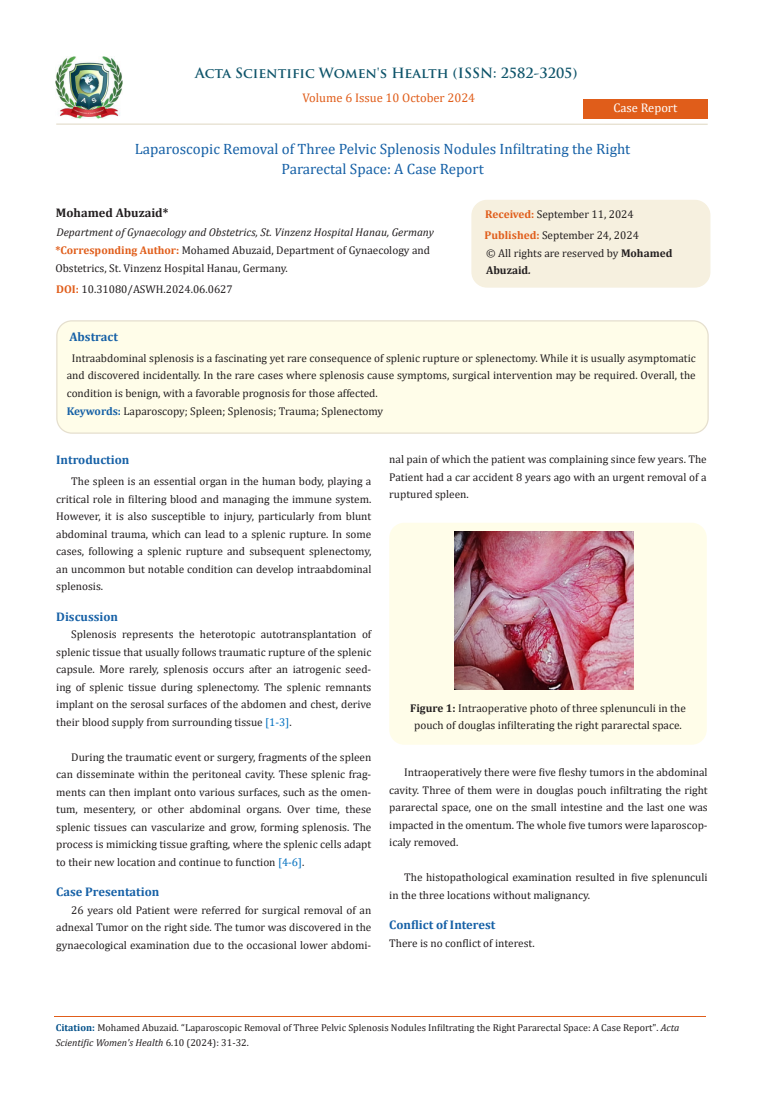
<style>
.page{position:relative;width:764px;height:1110px;background:#fff}
.page>*{position:absolute;margin:0;border:0;box-sizing:border-box;transform-origin:0 0}
.t1{font:15px/20px "Cambria";color:#1560a6;text-align:center}
.t2{font:700 13.75px "Trajan Pro";color:#0e546a}
.t3{font:700 12.5px "Cambria";color:#1560a6}
.t4{font:12.5px "Cambria";color:#e05d1a}
.t5{font:700 12.5px "Cambria";color:#231f20}
.t6{font:12.5px "Cambria";color:#fff}
.t7{font:11.25px/17.5px "Cambria";color:#231f20;text-align:justify}
.t8{font:11.25px/17.5px "Cambria Math";color:#231f20;text-align:center}
.t9{font:italic 11.25px "Cambria";color:#231f20}
.t10{font:10px/15px "Cambria";color:#231f20}
.s1{font-weight:700;color:#e05d1a}
.s2{font-weight:700}
.s3{font-weight:700;font-style:italic}
.s4{font-weight:700;color:#1560a6}
.s5{color:#0070c0}
.s6{font-family:"Cambria";font-weight:700}
.s7{font-weight:700;color:#035089}
.s8{font-style:italic}
</style>
<div class="page">
<img style="left:56px;top:57px;width:66px;height:61px">
<div style="left:583px;top:99px;width:124px;height:20px;background:#e05d1a"></div>
<div style="left:472px;top:200px;width:238px;height:87px;background:#f6f0df;border-radius:15px"></div>
<div style="left:471px;top:200px;width:239px;height:88px;border:1px solid #f6f0df;border-radius:15px"></div>
<div style="left:57px;top:321px;width:651px;height:112px;background:#fffde9;border-radius:15px"></div>
<div style="left:56px;top:320px;width:653px;height:114px;border:1px solid #e5dfce;border-radius:15px"></div>
<div style="left:389px;top:523px;width:318px;height:222px;background:#fffde9;border-radius:15px"></div>
<img style="left:454px;top:532px;width:179px;height:158px">
<hr style="left:56px;top:123px;width:651px;height:2px;background:#e5dfce">
<hr style="left:54px;top:1017px;width:652px;height:1px;background:#e05d1a">
<p class="t2" style="left:195px;top:64px;width:384px">Acta Scientific Women's Health (ISSN: 2582-3205)</p>
<p class="t4" style="left:302px;top:91px;width:174px">Volume 6 Issue 10 October 2024</p>
<p class="t6" style="left:613px;top:100px;width:65px">Case Report</p>
<p class="t1" style="left:135px;top:139px;width:497px">Laparoscopic Removal of Three Pelvic Splenosis Nodules Infiltrating the Right<br>Pararectal Space: A Case Report</p>
<p class="t5" style="left:56px;top:204px;width:114px">Mohamed Abuzaid*</p>
<p class="t9" style="left:56px;top:224px;width:379px">Department of Gynaecology and Obstetrics, St. Vinzenz Hospital Hanau, Germany</p>
<p class="t7" style="left:55px;top:242px;width:376px"><span class="s1">*Corresponding Author:</span> Mohamed Abuzaid, Department of Gynaecology and<br>Obstetrics, St. Vinzenz Hospital Hanau, Germany.</p>
<p class="t7" style="left:56px;top:280px;width:178px"><span class="s1">DOI:</span> 10.31080/ASWH.2024.06.0627</p>
<p class="t3" style="left:70px;top:328px;width:50px">Abstract</p>
<p class="t7" style="left:485px;top:206px;width:150px"><span class="s1">Received:</span> September 11, 2024</p>
<p class="t7" style="left:484px;top:226px;width:156px"><span class="s1">Published:</span> September 24, 2024</p>
<p class="t7" style="left:486px;top:244px;width:188px">© All rights are reserved by <span class="s2">Mohamed<br>Abuzaid</span><span class="s3">.</span></p>
<p class="t7" style="left:67px;top:349px;width:630px;text-indent:5px">Intraabdominal splenosis is a fascinating yet rare consequence of splenic rupture or splenectomy. While it is usually asymptomatic and discovered incidentally. In the rare cases where splenosis cause symptoms, surgical intervention may be required. Overall, the condition is benign, with a favorable prognosis for those affected.</p>
<p class="t7" style="left:67px;top:402px;width:318px"><span class="s4">Keywords:</span> Laparoscopy; Spleen; Splenosis; Trauma; Splenectomy</p>
<p class="t3" style="left:56px;top:451px;width:75px">Introduction</p>
<p class="t7" style="left:56px;top:472px;width:317px;text-indent:15px">The spleen is an essential organ in the human body, playing a critical role in filtering blood and managing the immune system.<br>However, it is also susceptible to injury, particularly from blunt abdominal trauma, which can lead to a splenic rupture. In some cases, following a splenic rupture and subsequent splenectomy, an uncommon but notable condition can develop intraabdominal splenosis.</p>
<p class="t3" style="left:56px;top:607px;width:63px">Discussion</p>
<p class="t7" style="left:56px;top:625px;width:317px;text-indent:15px">Splenosis represents the heterotopic autotransplantation of splenic tissue that usually follows traumatic rupture of the splenic capsule. More rarely, splenosis occurs after an iatrogenic seed&shy;ing of splenic tissue during splenectomy. The splenic remnants implant on the serosal surfaces of the abdomen and chest, derive their blood supply from surrounding tissue <span class="s5">[1-3]</span>.</p>
<p class="t7" style="left:56px;top:748px;width:317px;text-indent:15px">During the traumatic event or surgery, fragments of the spleen can disseminate within the peritoneal cavity. These splenic frag&shy;ments can then implant onto various surfaces, such as the omen&shy;tum, mesentery, or other abdominal organs. Over time, these splenic tissues can vascularize and grow, forming splenosis. The process is mimicking tissue grafting, where the splenic cells adapt to their new location and continue to function <span class="s5">[4-6]</span>.</p>
<p class="t3" style="left:56px;top:883px;width:105px">Case Presentation</p>
<p class="t7" style="left:56px;top:901px;width:317px;text-indent:15px">26 years old Patient were referred for surgical removal of an adnexal Tumor on the right side. The tumor was discovered in the gynaecological examination due to the occasional lower abdomi-</p>
<p class="t7" style="left:389px;top:451px;width:319px">nal pain of which the patient was complaining since few years. The Patient had a car accident 8 years ago with an urgent removal of a ruptured spleen.</p>
<p class="t8" style="left:410px;top:699px;width:277px"><span class="s6">Figure 1:</span> Intraoperative photo of three splenunculi in the pouch of douglas infilterating the right pararectal space.</p>
<p class="t7" style="left:389px;top:763px;width:320px;text-indent:15px">Intraoperatively there were five fleshy tumors in the abdominal cavity. Three of them were in douglas pouch infiltrating the right pararectal space, one on the small intestine and the last one was impacted in the omentum. The whole five tumors were laparoscop&shy;icaly removed.</p>
<p class="t7" style="left:389px;top:868px;width:320px;text-indent:15px">The histopathological examination resulted in five splenunculi in the three locations without malignancy.</p>
<p class="t3" style="left:389px;top:916px;width:108px">Conflict of Interest</p>
<p class="t7" style="left:389px;top:934px;width:147px">There is no conflict of interest.</p>
<p class="t10" style="left:56px;top:1020px;width:625px"><span class="s7">Citation:</span> Mohamed Abuzaid<span class="s8">.</span> “Laparoscopic Removal of Three Pelvic Splenosis Nodules Infiltrating the Right Pararectal Space: A Case Report". <span class="s8">Acta<br>Scientific Women's Health</span> 6.10 (2024): 31-32.</p>
</div>
